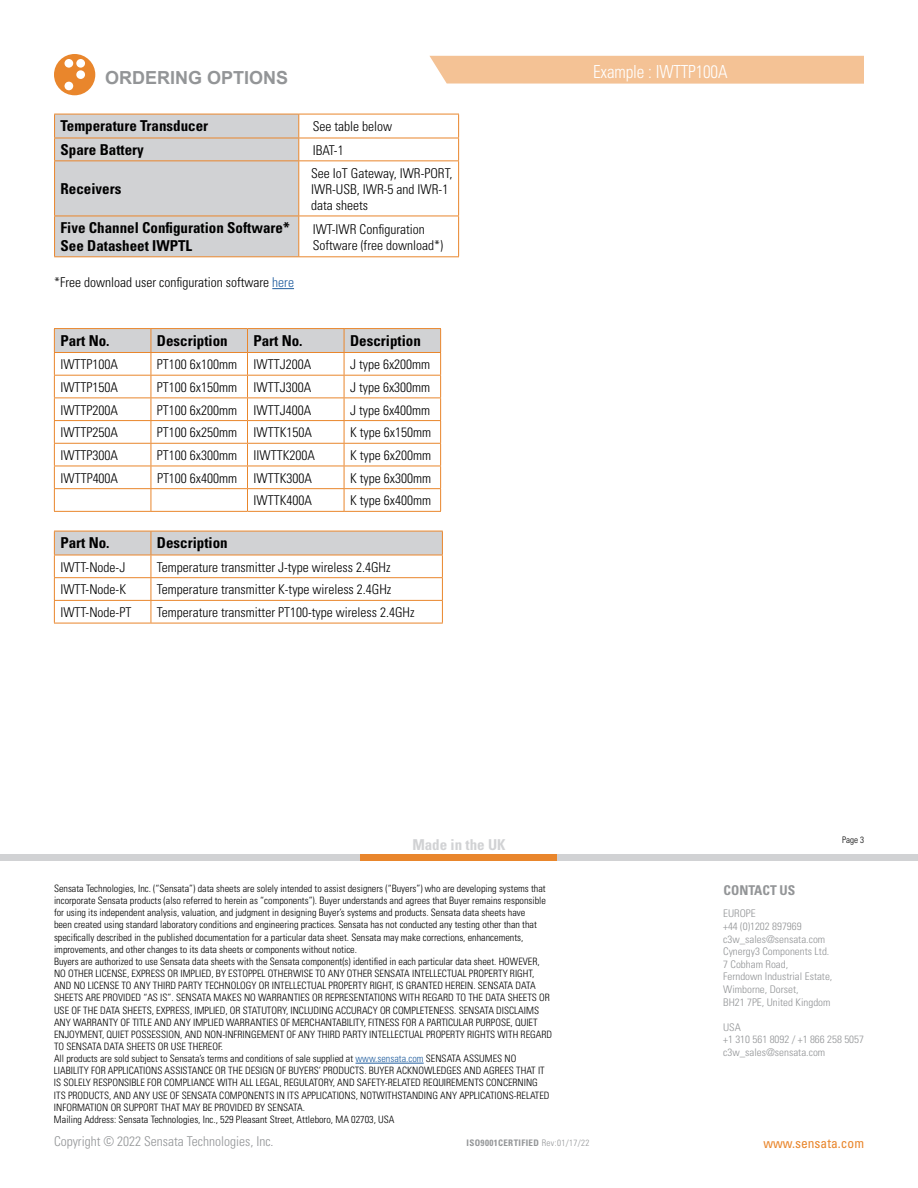
<style>
.page{position:relative;width:918px;height:1188px;background:#fff}
.page>*{position:absolute;margin:0;border:0;box-sizing:border-box;transform-origin:0 0}
.t1{font:300 condensed 18px "Univers";letter-spacing:-.01em;color:#fff;scale:.95 1}
.t2{font:700 18px "Arial";color:#939597}
.t3{font:700 condensed 15px/18px "Univers LT Std";color:#000}
.t4{font:700 condensed 15px "Univers LT Std";color:#d1d2d4}
.t5{font:300 condensed 13.5px/16.2px "Univers";color:#000}
.t6{font:300 condensed 13.5px "Univers";color:#939597}
.t7{font:condensed 13.5px "Univers LT Std";color:#e9862c}
.t8{font:700 condensed 13.5px "Univers LT Std";color:#939597}
.t9{font:300 condensed 10.5px/12.6px "Univers";color:#939597;scale:1.05 1}
.t10{font:300 condensed 10.2px/12.1px "Univers";color:#000}
.t11{font:700 condensed 9px "Univers LT Std";letter-spacing:.04em;color:#939597}
.t12{font:300 condensed 9px "Univers";color:#000}
.s1{color:#205d9e}
.s2{font-family:"Univers";font-weight:300}
</style>
<div class="page">
<div style="left:0;top:854px;width:361px;height:7px;background:#d1d2d4"></div>
<div style="left:557px;top:854px;width:361px;height:7px;background:#d1d2d4"></div>
<div style="left:361px;top:854px;width:196px;height:7px;background:#e9862c"></div>
<hr style="left:356px;top:1063px;width:68px;height:1px;background:#205d9e">
<div style="left:429px;top:56px;width:435px;height:28px;background:#f4c295"></div>
<div style="left:54px;top:54px;width:41px;height:41px;background:#e9862c;border-radius:50%"></div>
<div style="left:65px;top:59px;width:8px;height:9px;background:#fff;border-radius:50%"></div>
<div style="left:76px;top:59px;width:9px;height:9px;background:#fff;border-radius:50%"></div>
<div style="left:76px;top:70px;width:9px;height:9px;background:#fff;border-radius:50%"></div>
<div style="left:65px;top:82px;width:8px;height:8px;background:#fff;border-radius:50%"></div>
<hr style="left:299px;top:114px;width:160px;height:1px;background:#e9862c">
<div style="left:54px;top:114px;width:245px;height:142px;background:#d1d2d4"></div>
<hr style="left:299px;top:138px;width:160px;height:1px;background:#e9862c">
<svg style="left:458px;top:114px;width:1px;height:46px"></svg>
<hr style="left:54px;top:161px;width:1px;height:55px;background:#e9862c">
<hr style="left:54px;top:160px;width:245px;height:1px;background:#e9862c">
<hr style="left:298px;top:161px;width:1px;height:55px;background:#e9862c">
<hr style="left:299px;top:160px;width:160px;height:1px;background:#e9862c">
<hr style="left:458px;top:161px;width:1px;height:55px;background:#e9862c">
<hr style="left:54px;top:216px;width:1px;height:40px;background:#e9862c">
<hr style="left:54px;top:216px;width:245px;height:1px;background:#e9862c">
<hr style="left:54px;top:256px;width:245px;height:1px;background:#e9862c">
<hr style="left:298px;top:216px;width:1px;height:40px;background:#e9862c">
<hr style="left:299px;top:216px;width:160px;height:1px;background:#e9862c">
<hr style="left:458px;top:216px;width:1px;height:40px;background:#e9862c">
<hr style="left:299px;top:256px;width:160px;height:1px;background:#e9862c">
<svg style="left:272px;top:288px;width:22px;height:1px"></svg>
<hr style="left:54px;top:328px;width:97px;height:1px;background:#e9862c">
<hr style="left:151px;top:328px;width:97px;height:1px;background:#e9862c">
<hr style="left:248px;top:328px;width:96px;height:1px;background:#e9862c">
<hr style="left:344px;top:328px;width:97px;height:1px;background:#e9862c">
<hr style="left:54px;top:511px;width:97px;height:1px;background:#e9862c">
<hr style="left:151px;top:511px;width:97px;height:1px;background:#e9862c">
<hr style="left:248px;top:511px;width:96px;height:1px;background:#e9862c">
<svg style="left:54px;top:329px;width:387px;height:182px"></svg>
<hr style="left:344px;top:420px;width:97px;height:1px;background:#e9862c">
<hr style="left:344px;top:443px;width:97px;height:1px;background:#e9862c">
<hr style="left:344px;top:466px;width:97px;height:1px;background:#e9862c">
<hr style="left:344px;top:488px;width:97px;height:1px;background:#e9862c">
<hr style="left:344px;top:511px;width:97px;height:1px;background:#e9862c">
<hr style="left:54px;top:623px;width:97px;height:1px;background:#e9862c">
<hr style="left:151px;top:623px;width:292px;height:1px;background:#e9862c">
<svg style="left:54px;top:531px;width:389px;height:92px"></svg>
<h1 class="t2" style="left:105px;top:71px;width:185px">ORDERING OPTIONS</h1>
<h1 class="t1" style="left:593px;top:64px;width:143px">Example : IWTTP100A</h1>
<h2 class="t3" style="left:61px;top:118px;width:149px">Temperature Transducer</h2>
<h3 class="t5" style="left:313px;top:119px;width:81px">See table below</h3>
<h2 class="t3" style="left:61px;top:142px;width:85px">Spare Battery</h2>
<h3 class="t5" style="left:313px;top:143px;width:33px">IBAT-1</h3>
<h2 class="t3" style="left:61px;top:181px;width:62px">Receivers</h2>
<h3 class="t5" style="left:311px;top:166px;width:143px">See IoT Gateway, IWR-PORT,<br>IWR-USB, IWR-5 and IWR-1 data sheets</h3>
<h2 class="t3" style="left:61px;top:220px;width:231px">Five Channel Configuration Software*<br>See Datasheet IWPTL</h2>
<h3 class="t5" style="left:313px;top:222px;width:132px">IWT-IWR Configuration<br>Software (free download*)</h3>
<h3 class="t5" style="left:54px;top:275px;width:241px">*Free download user configuration software <span class="s1">here</span></h3>
<h2 class="t3" style="left:60px;top:333px;width:51px">Part No.</h2>
<h2 class="t3" style="left:157px;top:333px;width:72px">Description</h2>
<h2 class="t3" style="left:253px;top:333px;width:51px">Part No.</h2>
<h2 class="t3" style="left:350px;top:333px;width:72px">Description</h2>
<h3 class="t5" style="left:60px;top:357px;width:59px">IWTTP100A</h3>
<h3 class="t5" style="left:157px;top:357px;width:156px">PT100 6x100mm IWTTJ200A</h3>
<h3 class="t5" style="left:350px;top:357px;width:82px">J type 6x200mm</h3>
<h3 class="t5" style="left:60px;top:380px;width:59px">IWTTP150A</h3>
<h3 class="t5" style="left:157px;top:380px;width:156px">PT100 6x150mm IWTTJ300A</h3>
<h3 class="t5" style="left:350px;top:380px;width:82px">J type 6x300mm</h3>
<h3 class="t5" style="left:60px;top:403px;width:59px">IWTTP200A</h3>
<h3 class="t5" style="left:157px;top:403px;width:156px">PT100 6x200mm IWTTJ400A</h3>
<h3 class="t5" style="left:350px;top:403px;width:82px">J type 6x400mm</h3>
<h3 class="t5" style="left:60px;top:425px;width:59px">IWTTP250A</h3>
<h3 class="t5" style="left:157px;top:425px;width:157px">PT100 6x250mm IWTTK150A</h3>
<h3 class="t5" style="left:350px;top:425px;width:82px">K type 6x150mm</h3>
<h3 class="t5" style="left:60px;top:448px;width:59px">IWTTP300A</h3>
<h3 class="t5" style="left:157px;top:448px;width:160px">PT100 6x300mm IIWTTK200A</h3>
<h3 class="t5" style="left:350px;top:448px;width:82px">K type 6x200mm</h3>
<h3 class="t5" style="left:60px;top:471px;width:59px">IWTTP400A</h3>
<h3 class="t5" style="left:157px;top:471px;width:157px">PT100 6x400mm IWTTK300A</h3>
<h3 class="t5" style="left:350px;top:471px;width:82px">K type 6x300mm</h3>
<h3 class="t5" style="left:254px;top:494px;width:60px">IWTTK400A</h3>
<h3 class="t5" style="left:350px;top:494px;width:82px">K type 6x400mm</h3>
<h2 class="t3" style="left:60px;top:535px;width:51px">Part No.</h2>
<h2 class="t3" style="left:157px;top:535px;width:72px">Description</h2>
<h3 class="t5" style="left:60px;top:560px;width:66px">IWTT-Node-J</h3>
<h3 class="t5" style="left:157px;top:560px;width:235px">Temperature transmitter J-type wireless 2.4GHz</h3>
<h3 class="t5" style="left:60px;top:583px;width:67px">IWTT-Node-K</h3>
<h3 class="t5" style="left:157px;top:583px;width:236px">Temperature transmitter K-type wireless 2.4GHz</h3>
<h3 class="t5" style="left:60px;top:605px;width:72px">IWTT-Node-PT</h3>
<h3 class="t5" style="left:157px;top:605px;width:259px">Temperature transmitter PT100-type wireless 2.4GHz</h3>
<h2 class="t4" style="left:412px;top:839px;width:95px">Made in the UK</h2>
<p class="t10" style="left:54px;top:883px;width:500px">Sensata Technologies, Inc. (“Sensata”) data sheets are solely intended to assist designers (“Buyers”) who are developing systems that incorporate Sensata products (also referred to herein as “components”). Buyer understands and agrees that Buyer remains responsible for using its independent analysis, valuation, and judgment in designing Buyer’s systems and products. Sensata data sheets have<br>been created using standard laboratory conditions and engineering practices. Sensata has not conducted any testing other than that specifically described in the published documentation for a particular data sheet. Sensata may make corrections, enhancements, improvements, and other changes to its data sheets or components without notice.<br>Buyers are authorized to use Sensata data sheets with the Sensata component(s) identified in each particular data sheet. HOWEVER, NO OTHER LICENSE, EXPRESS OR IMPLIED, BY ESTOPPEL OTHERWISE TO ANY OTHER SENSATA INTELLECTUAL PROPERTY RIGHT, AND NO LICENSE TO ANY THIRD PARTY TECHNOLOGY OR INTELLECTUAL PROPERTY RIGHT, IS GRANTED HEREIN. SENSATA DATA SHEETS ARE PROVIDED “AS IS”. SENSATA MAKES NO WARRANTIES OR REPRESENTATIONS WITH REGARD TO THE DATA SHEETS OR USE OF THE DATA SHEETS, EXPRESS, IMPLIED, OR STATUTORY, INCLUDING ACCURACY OR COMPLETENESS. SENSATA DISCLAIMS ANY WARRANTY OF TITLE AND ANY IMPLIED WARRANTIES OF MERCHANTABILITY, FITNESS FOR A PARTICULAR PURPOSE, QUIET ENJOYMENT, QUIET POSSESSION, AND NON-INFRINGEMENT OF ANY THIRD PARTY INTELLECTUAL PROPERTY RIGHTS WITH REGARD TO SENSATA DATA SHEETS OR USE THEREOF.<br>All products are sold subject to Sensata’s terms and conditions of sale supplied at <span class="s1">www.sensata.com</span> SENSATA ASSUMES NO LIABILITY FOR APPLICATIONS ASSISTANCE OR THE DESIGN OF BUYERS’ PRODUCTS. BUYER ACKNOWLEDGES AND AGREES THAT IT IS SOLELY RESPONSIBLE FOR COMPLIANCE WITH ALL LEGAL, REGULATORY, AND SAFETY-RELATED REQUIREMENTS CONCERNING ITS PRODUCTS, AND ANY USE OF SENSATA COMPONENTS IN ITS APPLICATIONS, NOTWITHSTANDING ANY APPLICATIONS-RELATED INFORMATION OR SUPPORT THAT MAY BE PROVIDED BY SENSATA.<br>Mailing Address: Sensata Technologies, Inc., 529 Pleasant Street, Attleboro, MA 02703, USA</p>
<p class="t11" style="left:467px;top:1139px;width:125px">ISO9001CERTIFIED <span class="s2">Rev:01/17/22</span></p>
<h3 class="t6" style="left:54px;top:1135px;width:221px">Copyright © 2022 Sensata Technologies, Inc.</h3>
<p class="t12" style="left:842px;top:837px;width:23px">Page 3</p>
<h3 class="t8" style="left:724px;top:885px;width:73px">CONTACT US</h3>
<p class="t9" style="left:723px;top:908px;width:106px">EUROPE<br>+44 (0)1202 897969 c3w_sales@sensata.com<br>Cynergy3 Components Ltd.<br>7 Cobham Road,<br>Ferndown Industrial Estate,<br>Wimborne, Dorset,<br>BH21 7PE, United Kingdom</p>
<p class="t9" style="left:723px;top:1022px;width:136px">USA<br>+1 310 561 8092 / +1 866 258 5057 c3w_sales@sensata.com</p>
<h3 class="t7" style="left:763px;top:1138px;width:102px">www.sensata.com</h3>
</div>
